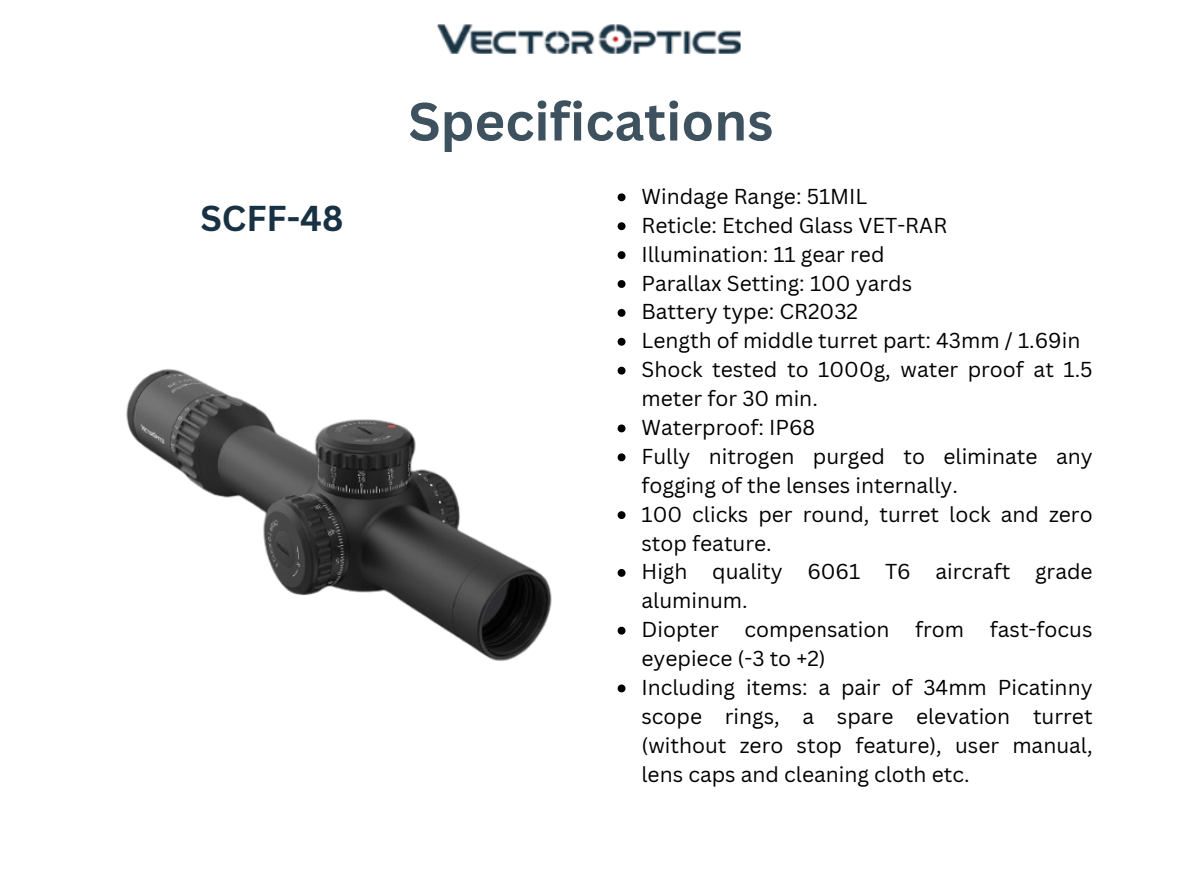
<style>
.page{position:relative;width:1182px;height:893px;background:#fff}
.page>*{position:absolute;margin:0;border:0;box-sizing:border-box;transform-origin:0 0}
.t1{font:700 52.5px "Canva Sans";color:#3d515e}
.t2{font:700 35px "Canva Sans";color:#183244}
.t3{font:21px/28.9px "Canva Sans";color:#000}
</style>
<div class="page">
<img style="left:437px;top:24px;width:304px;height:30px">
<img style="left:126px;top:369px;width:426px;height:292px">
<svg style="left:617px;top:193px;width:8px;height:8px"></svg>
<svg style="left:617px;top:222px;width:8px;height:8px"></svg>
<svg style="left:617px;top:251px;width:8px;height:8px"></svg>
<svg style="left:617px;top:280px;width:8px;height:8px"></svg>
<svg style="left:617px;top:309px;width:8px;height:8px"></svg>
<svg style="left:617px;top:338px;width:8px;height:8px"></svg>
<svg style="left:617px;top:367px;width:8px;height:7px"></svg>
<svg style="left:617px;top:424px;width:8px;height:8px"></svg>
<svg style="left:617px;top:453px;width:8px;height:8px"></svg>
<svg style="left:617px;top:511px;width:8px;height:8px"></svg>
<svg style="left:617px;top:569px;width:8px;height:8px"></svg>
<svg style="left:617px;top:626px;width:8px;height:8px"></svg>
<svg style="left:617px;top:684px;width:8px;height:8px"></svg>
<p class="t2" style="left:200px;top:194px;width:144px">SCFF-48</p>
<h2 class="t1" style="left:408px;top:84px;width:366px">Specifications</h2>
<p class="t3" style="left:641px;top:181px;width:227px">Windage Range: 51MIL</p>
<p class="t3" style="left:641px;top:210px;width:307px">Reticle: Etched Glass VET-RAR</p>
<p class="t3" style="left:641px;top:239px;width:244px">Illumination: 11 gear red</p>
<p class="t3" style="left:641px;top:268px;width:272px">Parallax Setting: 100 yards</p>
<p class="t3" style="left:641px;top:297px;width:218px">Battery type: CR2032</p>
<p class="t3" style="left:641px;top:326px;width:440px">Length of middle turret part: 43mm / 1.69in</p>
<p class="t3" style="left:641px;top:354px;width:452px">Shock tested to 1000g, water proof at 1.5 meter for 30 min.</p>
<p class="t3" style="left:641px;top:412px;width:175px">Waterproof: IP68</p>
<p class="t3" style="left:641px;top:441px;width:452px">Fully nitrogen purged to eliminate any fogging of the lenses internally.</p>
<p class="t3" style="left:641px;top:499px;width:452px">100 clicks per round, turret lock and zero stop feature.</p>
<p class="t3" style="left:641px;top:557px;width:452px">High quality 6061 T6 aircraft grade aluminum.</p>
<p class="t3" style="left:641px;top:614px;width:452px">Diopter compensation from fast-focus eyepiece (-3 to +2)</p>
<p class="t3" style="left:641px;top:672px;width:452px;text-align:justify">Including items: a pair of 34mm Picatinny scope rings, a spare elevation turret (without zero stop feature), user manual, lens caps and cleaning cloth etc.</p>
</div>
